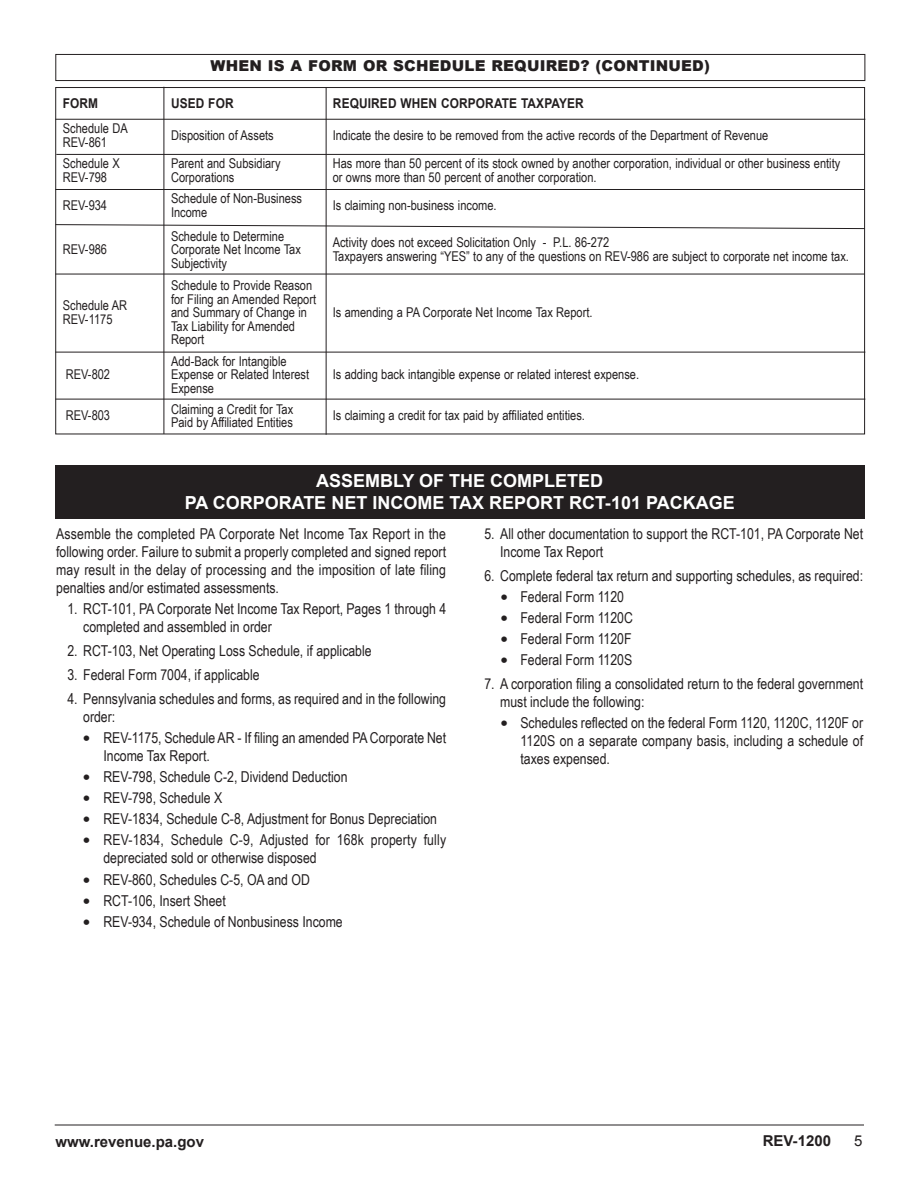
<style>
.page{position:relative;width:918px;height:1188px;background:#fff}
.page>*{position:absolute;margin:0;border:0;box-sizing:border-box;transform-origin:0 0}
.t1{font:700 18px/21.6px "Arial";color:#fff;text-align:center}
.t2{font:15px/18px "Arial Narrow";color:#231f20}
.t3{font:900 15px "Arial";letter-spacing:.015em;color:#231f20}
.t4{font:700 15px "Arial";color:#231f20}
.t5{font:15px "Arial";color:#231f20}
.t6{font:13.5px/13.5px "Arial Narrow";color:#231f20}
.t7{font:700 13.5px "Arial";letter-spacing:.01em;color:#231f20;scale:.88 1}
.s1{font-family:"Verdana"}
</style>
<div class="page">
<hr style="left:55px;top:1125px;width:809px;height:1px;background:#231f20">
<div style="left:55px;top:54px;width:810px;height:27px;border:1px solid #231f20"></div>
<hr style="left:55px;top:274px;width:810px;height:1px;background:#231f20">
<svg style="left:55px;top:224px;width:811px;height:5px"></svg>
<hr style="left:55px;top:119px;width:810px;height:1px;background:#231f20">
<hr style="left:56px;top:154px;width:809px;height:1px;background:#231f20">
<hr style="left:55px;top:189px;width:810px;height:1px;background:#231f20">
<hr style="left:164px;top:87px;width:1px;height:347px;background:#231f20">
<hr style="left:326px;top:87px;width:1px;height:348px;background:#231f20">
<hr style="left:55px;top:352px;width:810px;height:1px;background:#231f20">
<hr style="left:55px;top:399px;width:810px;height:1px;background:#231f20">
<div style="left:55px;top:465px;width:810px;height:54px;background:#231f20"></div>
<p class="t3" style="left:211px;top:55px;width:501px">WHEN IS A FORM OR SCHEDULE REQUIRED? (CONTINUED)</p>
<p class="t7" style="left:63px;top:96px;width:42px">FORM</p>
<p class="t7" style="left:171px;top:96px;width:73px">USED FOR</p>
<p class="t7" style="left:333px;top:96px;width:287px">REQUIRED WHEN CORPORATE TAXPAYER</p>
<p class="t6" style="left:63px;top:122px;width:66px">Schedule DA<br>REV-861</p>
<p class="t6" style="left:171px;top:128px;width:104px">Disposition of Assets</p>
<p class="t6" style="left:333px;top:128px;width:437px">Indicate the desire to be removed from the active records of the Department of Revenue</p>
<p class="t6" style="left:63px;top:157px;width:58px">Schedule X<br>REV-798</p>
<p class="t6" style="left:171px;top:157px;width:111px">Parent and Subsidiary<br>Corporations</p>
<p class="t6" style="left:333px;top:157px;width:509px">Has more than 50 percent of its stock owned by another corporation, individual or other business entity or owns more than 50 percent of another corporation.</p>
<p class="t6" style="left:63px;top:199px;width:46px">REV-934</p>
<p class="t6" style="left:171px;top:192px;width:133px">Schedule of Non-Business<br>Income</p>
<p class="t6" style="left:333px;top:199px;width:165px">Is claiming non-business income.</p>
<p class="t6" style="left:63px;top:242px;width:46px">REV-986</p>
<p class="t6" style="left:63px;top:299px;width:66px">Schedule AR<br>REV-1175</p>
<p class="t6" style="left:66px;top:368px;width:46px">REV-802</p>
<p class="t6" style="left:171px;top:229px;width:131px">Schedule to Determine<br>Corporate Net Income Tax<br>Subjectivity</p>
<p class="t6" style="left:333px;top:236px;width:518px">Activity does not exceed Solicitation Only - P.L. 86-272<br>Taxpayers answering “YES” to any of the questions on REV-986 are subject to corporate net income tax.</p>
<p class="t6" style="left:171px;top:278px;width:147px">Schedule to Provide Reason for Filing an Amended Report and Summary of Change in<br>Tax Liability for Amended<br>Report</p>
<p class="t6" style="left:171px;top:354px;width:140px">Add-Back for Intangible<br>Expense or Related Interest<br>Expense</p>
<p class="t6" style="left:333px;top:305px;width:261px">Is amending a PA Corporate Net Income Tax Report.</p>
<p class="t6" style="left:333px;top:368px;width:308px">Is adding back intangible expense or related interest expense.</p>
<p class="t6" style="left:66px;top:409px;width:46px">REV-803</p>
<p class="t6" style="left:171px;top:402px;width:124px">Claiming a Credit for Tax<br>Paid by Affiliated Entities</p>
<p class="t6" style="left:333px;top:409px;width:254px">Is claiming a credit for tax paid by affiliated entities.</p>
<p class="t1" style="left:185px;top:470px;width:552px">ASSEMBLY OF THE COMPLETED<br>PA CORPORATE NET INCOME TAX REPORT RCT-101 PACKAGE</p>
<p class="t2" style="left:56px;top:524px;width:391px;text-align:justify">Assemble the completed PA Corporate Net Income Tax Report in the following order. Failure to submit a properly completed and signed report may result in the delay of processing and the imposition of late filing penalties and/or estimated assessments.</p>
<p class="t2" style="left:83px;top:599px;width:364px;text-indent:-16px">1. RCT-101, PA Corporate Net Income Tax Report, Pages 1 through 4 completed and assembled in order</p>
<p class="t2" style="left:67px;top:641px;width:306px">2. RCT-103, Net Operating Loss Schedule, if applicable</p>
<p class="t2" style="left:67px;top:665px;width:194px">3. Federal Form 7004, if applicable</p>
<p class="t2" style="left:83px;top:689px;width:364px;text-indent:-16px">4. Pennsylvania schedules and forms, as required and in the following order:</p>
<p class="t2" style="left:103px;top:729px;width:344px;line-height:17.5px;text-indent:-21px"><span class="s1">•</span> REV-1175, Schedule AR - If filing an amended PA Corporate Net<br>Income Tax Report.</p>
<p class="t2" style="left:83px;top:768px;width:266px"><span class="s1">•</span> REV-798, Schedule C-2, Dividend Deduction</p>
<p class="t2" style="left:83px;top:789px;width:141px"><span class="s1">•</span> REV-798, Schedule X</p>
<p class="t2" style="left:83px;top:810px;width:356px"><span class="s1">•</span> REV-1834, Schedule C-8, Adjustment for Bonus Depreciation</p>
<p class="t2" style="left:103px;top:831px;width:344px;line-height:17.5px;text-indent:-21px"><span class="s1">•</span> REV-1834, Schedule C-9, Adjusted for 168k property fully depreciated sold or otherwise disposed</p>
<p class="t2" style="left:83px;top:870px;width:229px"><span class="s1">•</span> REV-860, Schedules C-5, OA and OD</p>
<p class="t2" style="left:83px;top:891px;width:145px"><span class="s1">•</span> RCT-106, Insert Sheet</p>
<p class="t2" style="left:83px;top:912px;width:262px"><span class="s1">•</span> REV-934, Schedule of Nonbusiness Income</p>
<p class="t2" style="left:500px;top:524px;width:364px;text-indent:-16px">5. All other documentation to support the RCT-101, PA Corporate Net<br>Income Tax Report</p>
<p class="t2" style="left:484px;top:566px;width:380px">6. Complete federal tax return and supporting schedules, as required:</p>
<p class="t2" style="left:500px;top:588px;width:125px"><span class="s1">•</span> Federal Form 1120</p>
<p class="t2" style="left:500px;top:609px;width:134px"><span class="s1">•</span> Federal Form 1120C</p>
<p class="t2" style="left:500px;top:630px;width:133px"><span class="s1">•</span> Federal Form 1120F</p>
<p class="t2" style="left:500px;top:651px;width:134px"><span class="s1">•</span> Federal Form 1120S</p>
<p class="t2" style="left:500px;top:675px;width:364px;text-indent:-16px">7. A corporation filing a consolidated return to the federal government must include the following:</p>
<p class="t2" style="left:520px;top:714px;width:344px;text-align:justify;text-indent:-20px"><span class="s1">•</span> Schedules reflected on the federal Form 1120, 1120C, 1120F or 1120S on a separate company basis, including a schedule of taxes expensed.</p>
<p class="t4" style="left:55px;top:1133px;width:150px">www.revenue.pa.gov</p>
<p class="t4" style="left:763px;top:1133px;width:70px">REV-1200</p>
<p class="t5" style="left:854px;top:1133px;width:10px">5</p>
</div>
